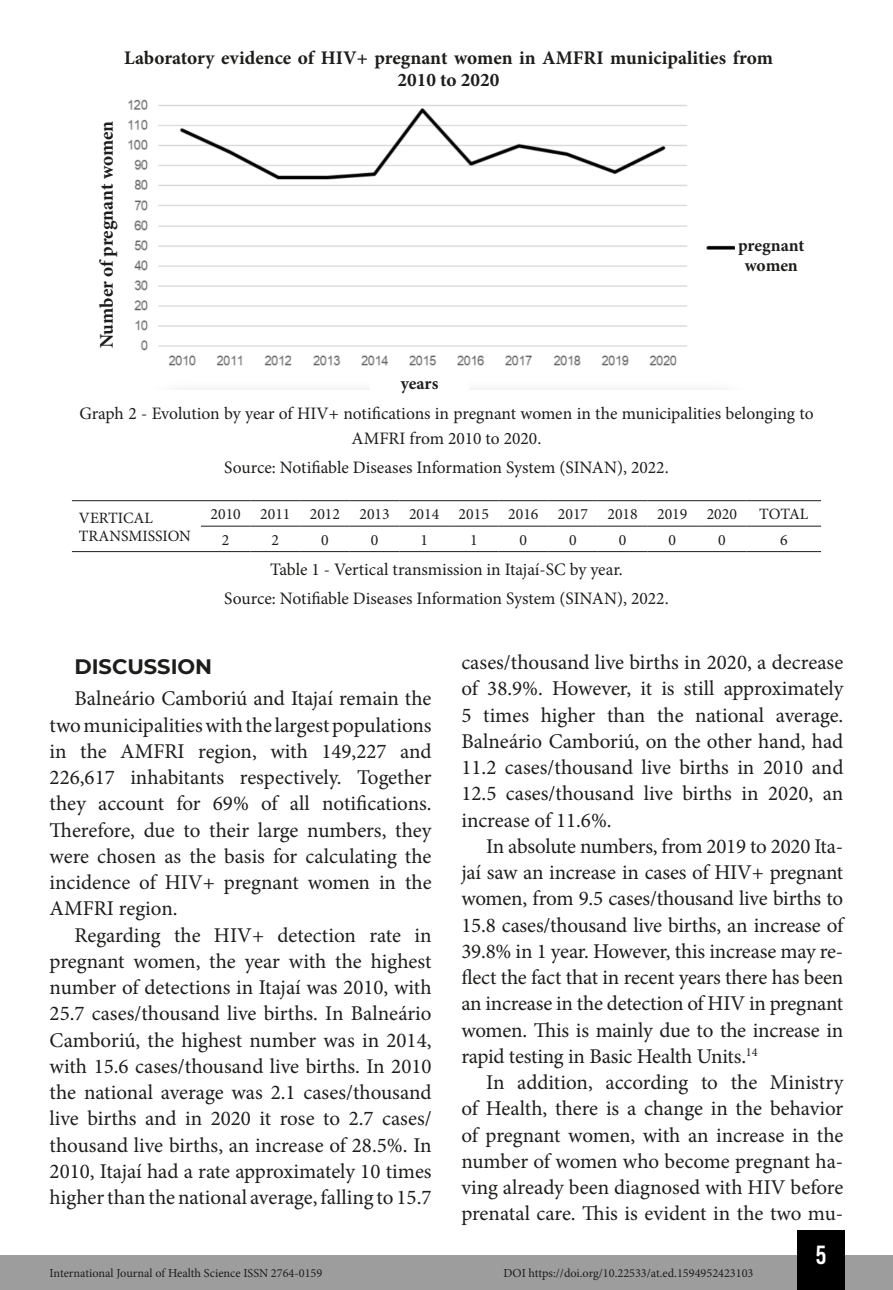
<style>
.page{position:relative;width:893px;height:1290px;background:#fff}
.page>*{position:absolute;margin:0;border:0;box-sizing:border-box;transform-origin:0 0}
.t1{font:26.25px "Bebas Kai";color:#fff}
.TXT{font:21px/26.2px "Minion Pro";letter-spacing:-.005em;color:#1d1d1b;text-align:justify}
.TITULO{font:700 21px "Montserrat";color:#1d1d1b}
.TXT-2{font:700 19.25px/22.8px "Minion Pro";color:#1d1d1b;text-align:center}
.Tabela{font:700 19.25px "Minion Pro";letter-spacing:-.005em;color:#1d1d1b}
.Info_Imagem{font:17.5px/24.5px "Minion Pro";color:#1d1d1b;text-align:center}
.Tabela-2{font:700 17.5px/19.2px "Minion Pro";letter-spacing:-.005em;color:#1d1d1b;text-align:center}
.Tabela-3{font:15.75px/17.5px "Minion Pro";color:#1d1d1b}
.t2{font:12.25px "Minion Pro";color:#1d1d1b}
</style>
<div class="page">
<div style="left:0;top:1255px;width:893px;height:35px;background:#9d9d9d"></div>
<div style="left:797px;top:1230px;width:48px;height:60px;background:#000"></div>
<img style="left:128px;top:99px;width:607px;height:291px">
<hr style="left:72px;top:500px;width:129px;height:1px;background:#1d1d1b">
<hr style="left:72px;top:551px;width:129px;height:1px;background:#1d1d1b">
<hr style="left:201px;top:500px;width:50px;height:1px;background:#1d1d1b">
<hr style="left:251px;top:500px;width:49px;height:1px;background:#1d1d1b">
<hr style="left:300px;top:500px;width:50px;height:1px;background:#1d1d1b">
<hr style="left:350px;top:500px;width:49px;height:1px;background:#1d1d1b">
<hr style="left:399px;top:500px;width:50px;height:1px;background:#1d1d1b">
<hr style="left:449px;top:500px;width:50px;height:1px;background:#1d1d1b">
<hr style="left:499px;top:500px;width:49px;height:1px;background:#1d1d1b">
<hr style="left:548px;top:500px;width:50px;height:1px;background:#1d1d1b">
<hr style="left:598px;top:500px;width:49px;height:1px;background:#1d1d1b">
<hr style="left:647px;top:500px;width:50px;height:1px;background:#1d1d1b">
<hr style="left:697px;top:500px;width:50px;height:1px;background:#1d1d1b">
<hr style="left:747px;top:500px;width:74px;height:1px;background:#1d1d1b">
<hr style="left:201px;top:526px;width:50px;height:1px;background:#1d1d1b">
<hr style="left:251px;top:526px;width:49px;height:1px;background:#1d1d1b">
<hr style="left:300px;top:526px;width:50px;height:1px;background:#1d1d1b">
<hr style="left:350px;top:526px;width:49px;height:1px;background:#1d1d1b">
<hr style="left:399px;top:526px;width:50px;height:1px;background:#1d1d1b">
<hr style="left:449px;top:526px;width:50px;height:1px;background:#1d1d1b">
<hr style="left:499px;top:526px;width:49px;height:1px;background:#1d1d1b">
<hr style="left:548px;top:526px;width:50px;height:1px;background:#1d1d1b">
<hr style="left:598px;top:526px;width:49px;height:1px;background:#1d1d1b">
<hr style="left:647px;top:526px;width:50px;height:1px;background:#1d1d1b">
<hr style="left:697px;top:526px;width:50px;height:1px;background:#1d1d1b">
<hr style="left:747px;top:526px;width:74px;height:1px;background:#1d1d1b">
<hr style="left:201px;top:551px;width:50px;height:1px;background:#1d1d1b">
<hr style="left:251px;top:551px;width:49px;height:1px;background:#1d1d1b">
<hr style="left:300px;top:551px;width:50px;height:1px;background:#1d1d1b">
<hr style="left:350px;top:551px;width:49px;height:1px;background:#1d1d1b">
<hr style="left:399px;top:551px;width:50px;height:1px;background:#1d1d1b">
<hr style="left:449px;top:551px;width:50px;height:1px;background:#1d1d1b">
<hr style="left:499px;top:551px;width:49px;height:1px;background:#1d1d1b">
<hr style="left:548px;top:551px;width:50px;height:1px;background:#1d1d1b">
<hr style="left:598px;top:551px;width:49px;height:1px;background:#1d1d1b">
<hr style="left:647px;top:551px;width:50px;height:1px;background:#1d1d1b">
<hr style="left:697px;top:551px;width:50px;height:1px;background:#1d1d1b">
<hr style="left:747px;top:551px;width:74px;height:1px;background:#1d1d1b">
<div style="left:370px;top:371px;width:99px;height:23px;background:#fff"></div>
<p class="TXT-2" style="left:124px;top:46px;width:650px">Laboratory evidence of HIV+ pregnant women in AMFRI municipalities from<br>2010 to 2020</p>
<p class="Tabela" style="left:93px;top:348px;width:229px;rotate:-90deg">Number of pregnant women</p>
<p class="Tabela-2" style="left:401px;top:374px;width:39px">years</p>
<p class="Tabela-2" style="left:738px;top:236px;width:68px">pregnant women</p>
<p class="Info_Imagem" style="left:79px;top:402px;width:736px">Graph 2 - Evolution by year of HIV+ notifications in pregnant women in the municipalities belonging to<br>AMFRI from 2010 to 2020.</p>
<p class="Info_Imagem" style="left:224px;top:456px;width:446px">Source: Notifiable Diseases Information System (SINAN), 2022.</p>
<p class="Tabela-3" style="left:79px;top:509px;width:114px">VERTICAL<br>TRANSMISSION</p>
<p class="Tabela-3" style="left:211px;top:505px;width:32px">2010</p>
<p class="Tabela-3" style="left:260px;top:505px;width:32px">2011</p>
<p class="Tabela-3" style="left:310px;top:505px;width:32px">2012</p>
<p class="Tabela-3" style="left:359px;top:505px;width:32px">2013</p>
<p class="Tabela-3" style="left:409px;top:505px;width:32px">2014</p>
<p class="Tabela-3" style="left:459px;top:505px;width:32px">2015</p>
<p class="Tabela-3" style="left:508px;top:505px;width:32px">2016</p>
<p class="Tabela-3" style="left:558px;top:505px;width:32px">2017</p>
<p class="Tabela-3" style="left:607px;top:505px;width:32px">2018</p>
<p class="Tabela-3" style="left:657px;top:505px;width:32px">2019</p>
<p class="Tabela-3" style="left:707px;top:505px;width:32px">2020</p>
<p class="Tabela-3" style="left:759px;top:505px;width:51px">TOTAL</p>
<p class="Tabela-3" style="left:222px;top:531px;width:9px">2</p>
<p class="Tabela-3" style="left:272px;top:531px;width:9px">2</p>
<p class="Tabela-3" style="left:321px;top:531px;width:9px">0</p>
<p class="Tabela-3" style="left:371px;top:531px;width:9px">0</p>
<p class="Tabela-3" style="left:420px;top:531px;width:9px">1</p>
<p class="Tabela-3" style="left:470px;top:531px;width:9px">1</p>
<p class="Tabela-3" style="left:520px;top:531px;width:9px">0</p>
<p class="Tabela-3" style="left:569px;top:531px;width:9px">0</p>
<p class="Tabela-3" style="left:619px;top:531px;width:9px">0</p>
<p class="Tabela-3" style="left:668px;top:531px;width:9px">0</p>
<p class="Tabela-3" style="left:718px;top:531px;width:9px">0</p>
<p class="Tabela-3" style="left:780px;top:531px;width:9px">6</p>
<p class="Info_Imagem" style="left:270px;top:557px;width:354px">Table 1 - Vertical transmission in Itajaí-SC by year.</p>
<p class="Info_Imagem" style="left:224px;top:586px;width:446px">Source: Notifiable Diseases Information System (SINAN), 2022.</p>
<p class="TITULO" style="left:74px;top:651px;width:139px">DISCUSSION</p>
<p class="TXT" style="left:50px;top:685px;width:383px;text-indent:25px">Balneário Camboriú and Itajaí remain the two municipalities with the largest populations in the AMFRI region, with 149,227 and 226,617 inhabitants respectively. Together they account for 69% of all notifications.<br>Therefore, due to their large numbers, they were chosen as the basis for calculating the incidence of HIV+ pregnant women in the AMFRI region.</p>
<p class="TXT" style="left:50px;top:922px;width:384px;text-indent:25px">Regarding the HIV+ detection rate in pregnant women, the year with the highest number of detections in Itajaí was 2010, with 25.7 cases/thousand live births. In Balneário Camboriú, the highest number was in 2014, with 15.6 cases/thousand live births. In 2010 the national average was 2.1 cases/thousand live births and in 2020 it rose to 2.7 cases/ thousand live births, an increase of 28.5%. In 2010, Itajaí had a rate approximately 10 times higher than the national average, falling to 15.7</p>
<p class="TXT" style="left:461px;top:649px;width:384px">cases/thousand live births in 2020, a decrease of 38.9%. However, it is still approximately 5 times higher than the national average.<br>Balneário Camboriú, on the other hand, had 11.2 cases/thousand live births in 2010 and 12.5 cases/thousand live births in 2020, an increase of 11.6%.</p>
<p class="TXT" style="left:461px;top:833px;width:383px;text-indent:25px">In absolute numbers, from 2019 to 2020 Ita&shy;jaí saw an increase in cases of HIV+ pregnant women, from 9.5 cases/thousand live births to 15.8 cases/thousand live births, an increase of 39.8% in 1 year. However, this increase may re&shy;flect the fact that in recent years there has been an increase in the detection of HIV in pregnant women. This is mainly due to the increase in rapid testing in Basic Health Units.<sup>14</sup></p>
<p class="TXT" style="left:461px;top:1069px;width:384px;text-indent:25px">In addition, according to the Ministry of Health, there is a change in the behavior of pregnant women, with an increase in the number of women who become pregnant ha&shy;ving already been diagnosed with HIV before prenatal care. This is evident in the two mu-</p>
<p class="t1" style="left:816px;top:1241px;width:12px">5</p>
<p class="t2" style="left:50px;top:1265px;width:274px">International Journal of Health Science ISSN 2764-0159</p>
<p class="t2" style="left:503px;top:1265px;width:252px">DOI https://doi.org/10.22533/at.ed.1594952423103</p>
</div>
